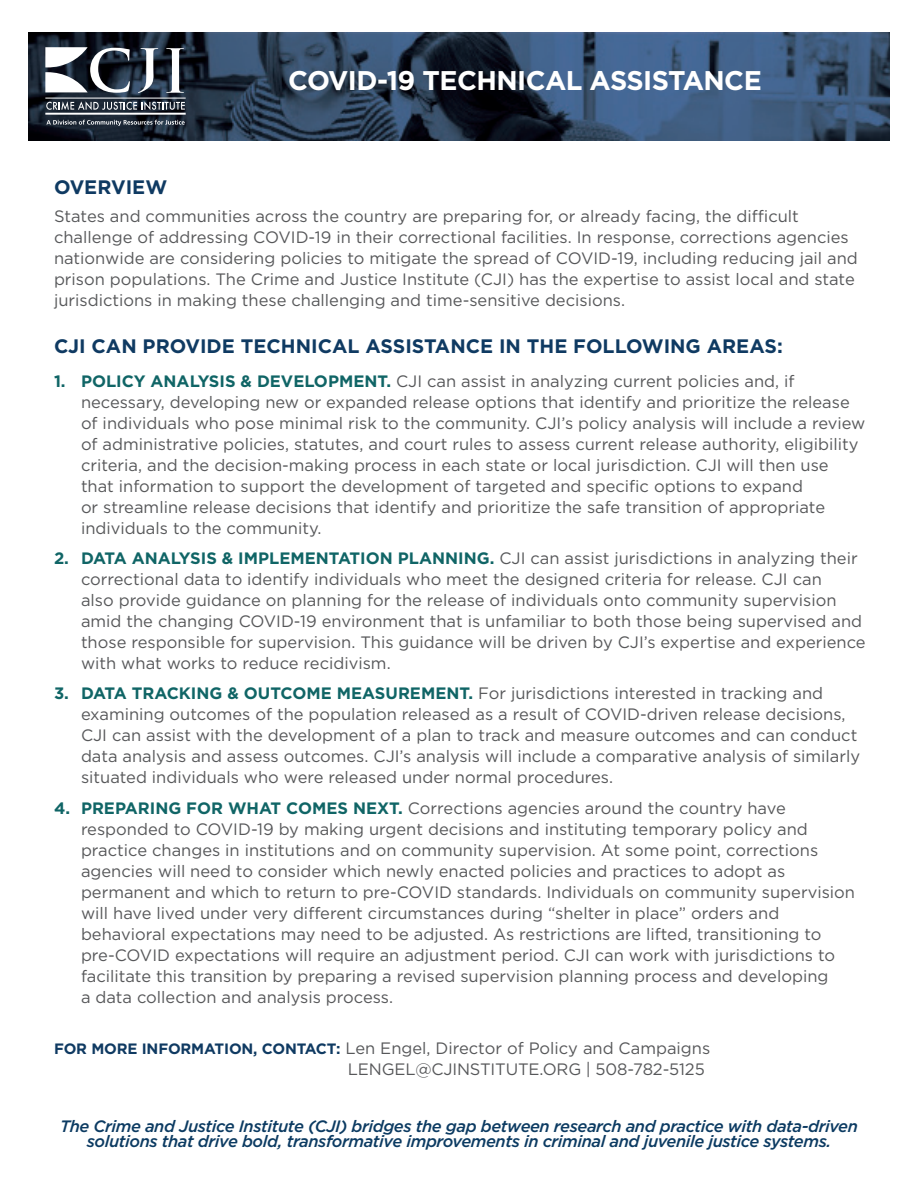
<style>
.page{position:relative;width:918px;height:1188px;background:#fff}
.page>*{position:absolute;margin:0;border:0;box-sizing:border-box;transform-origin:0 0}
.t1{font:700 27px "Gotham";letter-spacing:-.02em;color:#fff}
.Sub_title_DIN{font:700 19.5px "Gotham";color:#0f3a62}
.body_copy{font:16.5px/21px "Gotham";color:#57585a}
.Chart_category_title{font:italic 500 16.5px/15px "Gotham";letter-spacing:-.025em;color:#0c3b62;text-align:center}
.s1{font-weight:700;color:#106566}
.s2{font-weight:700;font-size:15px;color:#0f3a62}
</style>
<div class="page">
<img style="left:28px;top:32px;width:862px;height:108px">
<svg style="left:46px;top:120px;width:139px;height:6px"></svg>
<hr style="left:45px;top:98px;width:141px;height:1px;background:#fff">
<svg style="left:46px;top:101px;width:139px;height:9px"></svg>
<hr style="left:45px;top:113px;width:141px;height:2px;background:#fff">
<svg style="left:45px;top:47px;width:85px;height:46px"></svg>
<svg style="left:138px;top:48px;width:20px;height:45px"></svg>
<svg style="left:166px;top:48px;width:18px;height:45px"></svg>
<p class="t1" style="left:288px;top:63px;width:475px">COVID-19 TECHNICAL ASSISTANCE</p>
<p class="Sub_title_DIN" style="left:54px;top:174px;width:115px">OVERVIEW</p>
<p class="body_copy" style="left:54px;top:205px;width:805px">States and communities across the country are preparing for, or already facing, the difficult challenge of addressing COVID-19 in their correctional facilities. In response, corrections agencies nationwide are considering policies to mitigate the spread of COVID-19, including reducing jail and prison populations. The Crime and Justice Institute (CJI) has the expertise to assist local and state jurisdictions in making these challenging and time-sensitive decisions.</p>
<p class="Sub_title_DIN" style="left:54px;top:333px;width:730px">CJI CAN PROVIDE TECHNICAL ASSISTANCE IN THE FOLLOWING AREAS:</p>
<p class="body_copy" style="left:81px;top:370px;width:786px;text-indent:-27px"><span class="s1">1. POLICY ANALYSIS &amp; DEVELOPMENT.</span> CJI can assist in analyzing current policies and, if necessary, developing new or expanded release options that identify and prioritize the release of individuals who pose minimal risk to the community. CJI’s policy analysis will include a review of administrative policies, statutes, and court rules to assess current release authority, eligibility criteria, and the decision-making process in each state or local jurisdiction. CJI will then use that information to support the development of targeted and specific options to expand<br>or streamline release decisions that identify and prioritize the safe transition of appropriate individuals to the community.</p>
<p class="body_copy" style="left:81px;top:548px;width:786px;text-indent:-27px"><span class="s1">2. DATA ANALYSIS &amp; IMPLEMENTATION PLANNING.</span> CJI can assist jurisdictions in analyzing their correctional data to identify individuals who meet the designed criteria for release. CJI can<br>also provide guidance on planning for the release of individuals onto community supervision amid the changing COVID-19 environment that is unfamiliar to both those being supervised and those responsible for supervision. This guidance will be driven by CJI’s expertise and experience with what works to reduce recidivism.</p>
<p class="body_copy" style="left:81px;top:683px;width:781px;text-indent:-27px"><span class="s1">3. DATA TRACKING &amp; OUTCOME MEASUREMENT.</span> For jurisdictions interested in tracking and examining outcomes of the population released as a result of COVID-driven release decisions, CJI can assist with the development of a plan to track and measure outcomes and can conduct data analysis and assess outcomes. CJI’s analysis will include a comparative analysis of similarly situated individuals who were released under normal procedures.</p>
<p class="body_copy" style="left:81px;top:797px;width:776px;text-indent:-27px"><span class="s1">4. PREPARING FOR WHAT COMES NEXT.</span> Corrections agencies around the country have responded to COVID-19 by making urgent decisions and instituting temporary policy and practice changes in institutions and on community supervision. At some point, corrections agencies will need to consider which newly enacted policies and practices to adopt as permanent and which to return to pre-COVID standards. Individuals on community supervision will have lived under very different circumstances during “shelter in place” orders and behavioral expectations may need to be adjusted. As restrictions are lifted, transitioning to pre-COVID expectations will require an adjustment period. CJI can work with jurisdictions to facilitate this transition by preparing a revised supervision planning process and developing<br>a data collection and analysis process.</p>
<p class="body_copy" style="left:348px;top:1037px;width:364px;text-indent:-294px"><span class="s2">FOR MORE INFORMATION, CONTACT:</span> Len Engel, Director of Policy and Campaigns<br>LENGEL@CJINSTITUTE.ORG | 508-782-5125</p>
<p class="Chart_category_title" style="left:60px;top:1119px;width:799px">The Crime and Justice Institute (CJI) bridges the gap between research and practice with data-driven solutions that drive bold, transformative improvements in criminal and juvenile justice systems.</p>
</div>
